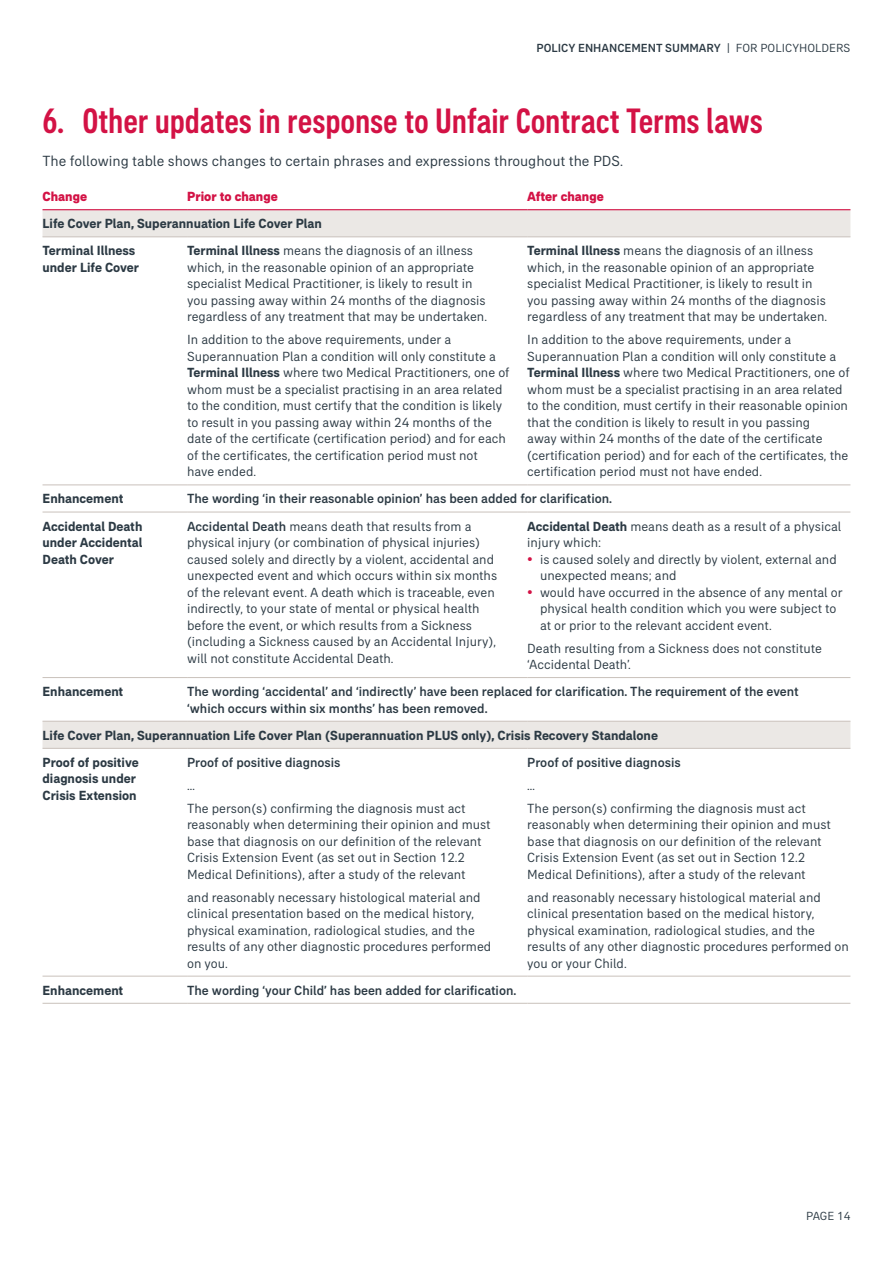
<style>
.page{position:relative;width:893px;height:1263px;background:#fff}
.page>*{position:absolute;margin:0;border:0;box-sizing:border-box;transform-origin:0 0}
.t1{font:500 condensed 36px "AIA Everest";letter-spacing:-.005em;color:#d31245}
.t2{font:15px "AIA Everest";color:#2c3a44}
.t3{font:13.5px/16.5px "AIA Everest";color:#2c3a44}
.t4{font:500 13.5px/16.5px "AIA Everest";color:#2c3a44}
.t5{font:700 13.5px/16.5px "AIA Everest";color:#2c3a44}
.t6{font:800 13.5px "AIA Everest";color:#d31245}
.t7{font:500 12px "AIA Everest";color:#2c3a44}
.t8{font:12px "AIA Everest";letter-spacing:-.005em;color:#2c3a44}
.s1{font-weight:400}
.s2{font-weight:700}
.s3{font-weight:500}
.s4{font-size:15px;color:#d31245}
</style>
<div class="page">
<svg style="left:43px;top:210px;width:807px;height:538px"></svg>
<hr style="left:43px;top:484px;width:144px;height:1px;background:#c9c1bb">
<hr style="left:43px;top:512px;width:144px;height:1px;background:#c9c1bb">
<hr style="left:43px;top:677px;width:144px;height:1px;background:#c9c1bb">
<hr style="left:43px;top:976px;width:144px;height:1px;background:#c9c1bb">
<hr style="left:43px;top:721px;width:144px;height:1px;background:#c9c1bb">
<hr style="left:187px;top:721px;width:340px;height:1px;background:#c9c1bb">
<hr style="left:527px;top:721px;width:323px;height:1px;background:#c9c1bb">
<hr style="left:43px;top:748px;width:144px;height:1px;background:#c9c1bb">
<hr style="left:187px;top:748px;width:340px;height:1px;background:#c9c1bb">
<hr style="left:527px;top:748px;width:323px;height:1px;background:#c9c1bb">
<hr style="left:43px;top:1003px;width:144px;height:1px;background:#c9c1bb">
<hr style="left:187px;top:1003px;width:340px;height:1px;background:#c9c1bb">
<hr style="left:527px;top:1003px;width:323px;height:1px;background:#c9c1bb">
<hr style="left:43px;top:209px;width:144px;height:1px;background:#d31245">
<hr style="left:187px;top:209px;width:340px;height:1px;background:#d31245">
<hr style="left:527px;top:209px;width:323px;height:1px;background:#d31245">
<hr style="left:187px;top:484px;width:340px;height:1px;background:#c9c1bb">
<hr style="left:527px;top:484px;width:323px;height:1px;background:#c9c1bb">
<hr style="left:187px;top:512px;width:340px;height:1px;background:#c9c1bb">
<hr style="left:527px;top:512px;width:323px;height:1px;background:#c9c1bb">
<hr style="left:187px;top:677px;width:340px;height:1px;background:#c9c1bb">
<hr style="left:527px;top:677px;width:323px;height:1px;background:#c9c1bb">
<hr style="left:187px;top:976px;width:340px;height:1px;background:#c9c1bb">
<hr style="left:527px;top:976px;width:323px;height:1px;background:#c9c1bb">
<hr style="left:43px;top:236px;width:144px;height:1px;background:#c9c1bb">
<hr style="left:187px;top:236px;width:340px;height:1px;background:#c9c1bb">
<hr style="left:527px;top:236px;width:323px;height:1px;background:#c9c1bb">
<p class="t7" style="left:536px;top:41px;width:293px">POLICY ENHANCEMENT SUMMARY <span class="s1">| For policyholders</span></p>
<h1 class="t1" style="left:43px;top:101px;width:722px">6. Other updates in response to Unfair Contract Terms laws</h1>
<p class="t2" style="left:43px;top:152px;width:582px">The following table shows changes to certain phrases and expressions throughout the PDS.</p>
<p class="t6" style="left:43px;top:189px;width:46px">Change</p>
<p class="t6" style="left:187px;top:189px;width:92px">Prior to change</p>
<p class="t6" style="left:527px;top:189px;width:78px">After change</p>
<p class="t5" style="left:43px;top:210px;width:281px;line-height:27.2px">Life Cover Plan, Superannuation Life Cover Plan<br>Terminal Illness</p>
<p class="t5" style="left:43px;top:259px;width:98px">under Life Cover</p>
<p class="t3" style="left:527px;top:242px;width:301px"><span class="s2">Terminal Illness</span> means the diagnosis of an illness which, in the reasonable opinion of an appropriate specialist Medical Practitioner, is likely to result in you passing away within 24 months of the diagnosis regardless of any treatment that may be undertaken.</p>
<p class="t3" style="left:527px;top:331px;width:324px">In addition to the above requirements, under a Superannuation Plan a condition will only constitute a <span class="s2">Terminal Illness</span> where two Medical Practitioners, one of whom must be a specialist practising in an area related to the condition, must certify in their reasonable opinion that the condition is likely to result in you passing<br>away within 24 months of the date of the certificate (certification period) and for each of the certificates, the certification period must not have ended.</p>
<p class="t3" style="left:187px;top:242px;width:301px"><span class="s2">Terminal Illness</span> means the diagnosis of an illness which, in the reasonable opinion of an appropriate specialist Medical Practitioner, is likely to result in you passing away within 24 months of the diagnosis regardless of any treatment that may be undertaken.</p>
<p class="t3" style="left:187px;top:331px;width:324px">In addition to the above requirements, under a Superannuation Plan a condition will only constitute a <span class="s2">Terminal Illness</span> where two Medical Practitioners, one of whom must be a specialist practising in an area related to the condition, must certify that the condition is likely to result in you passing away within 24 months of the date of the certificate (certification period) and for each of the certificates, the certification period must not<br>have ended.</p>
<p class="t5" style="left:43px;top:490px;width:82px">Enhancement</p>
<p class="t4" style="left:187px;top:490px;width:427px">The wording ‘in their reasonable opinion’ has been added for clarification.</p>
<p class="t5" style="left:43px;top:517px;width:101px;text-align:justify">Accidental Death under Accidental Death Cover</p>
<p class="t3" style="left:187px;top:518px;width:312px"><span class="s3">Accidental Death</span> means death that results from a physical injury (or combination of physical injuries) caused solely and directly by a violent, accidental and unexpected event and which occurs within six months of the relevant event. A death which is traceable, even indirectly, to your state of mental or physical health before the event, or which results from a Sickness (including a Sickness caused by an Accidental Injury), will not constitute Accidental Death.</p>
<p class="t3" style="left:527px;top:517px;width:316px"><span class="s2">Accidental Death</span> means death as a result of a physical injury which:</p>
<p class="t3" style="left:540px;top:551px;width:298px;text-indent:-13px"><span class="s4">•</span> is caused solely and directly by violent, external and unexpected means; and</p>
<p class="t3" style="left:540px;top:584px;width:304px;text-indent:-13px"><span class="s4">•</span> would have occurred in the absence of any mental or physical health condition which you were subject to at or prior to the relevant accident event.</p>
<p class="t3" style="left:527px;top:639px;width:296px">Death resulting from a Sickness does not constitute ‘Accidental Death’.</p>
<p class="t5" style="left:43px;top:683px;width:82px">Enhancement</p>
<p class="t4" style="left:187px;top:683px;width:613px">The wording ‘accidental’ and ‘indirectly’ have been replaced for clarification. The requirement of the event ‘which occurs within six months’ has been removed.</p>
<p class="t5" style="left:43px;top:721px;width:617px;line-height:27.2px">Life Cover Plan, Superannuation Life Cover Plan (Superannuation PLUS only), Crisis Recovery Standalone<br>Proof of positive</p>
<p class="t5" style="left:43px;top:770px;width:96px">diagnosis under<br>Crisis Extension</p>
<p class="t4" style="left:527px;top:754px;width:155px">Proof of positive diagnosis</p>
<p class="t3" style="left:527px;top:773px;width:280px;line-height:23px">…<br>The person(s) confirming the diagnosis must act</p>
<p class="t3" style="left:527px;top:816px;width:305px">reasonably when determining their opinion and must base that diagnosis on our definition of the relevant Crisis Extension Event (as set out in Section 12.2<br>Medical Definitions), after a study of the relevant</p>
<p class="t3" style="left:527px;top:888px;width:323px">and reasonably necessary histological material and clinical presentation based on the medical history, physical examination, radiological studies, and the results of any other diagnostic procedures performed on you or your Child.</p>
<p class="t4" style="left:187px;top:754px;width:155px">Proof of positive diagnosis</p>
<p class="t3" style="left:187px;top:773px;width:280px;line-height:23px">…<br>The person(s) confirming the diagnosis must act</p>
<p class="t3" style="left:187px;top:816px;width:305px">reasonably when determining their opinion and must base that diagnosis on our definition of the relevant Crisis Extension Event (as set out in Section 12.2<br>Medical Definitions), after a study of the relevant</p>
<p class="t3" style="left:187px;top:888px;width:306px">and reasonably necessary histological material and clinical presentation based on the medical history, physical examination, radiological studies, and the results of any other diagnostic procedures performed on you.</p>
<p class="t5" style="left:43px;top:982px;width:82px">Enhancement</p>
<p class="t4" style="left:187px;top:982px;width:331px">The wording ‘your Child’ has been added for clarification.</p>
<p class="t8" style="left:806px;top:1209px;width:46px">PAGE 14</p>
</div>
